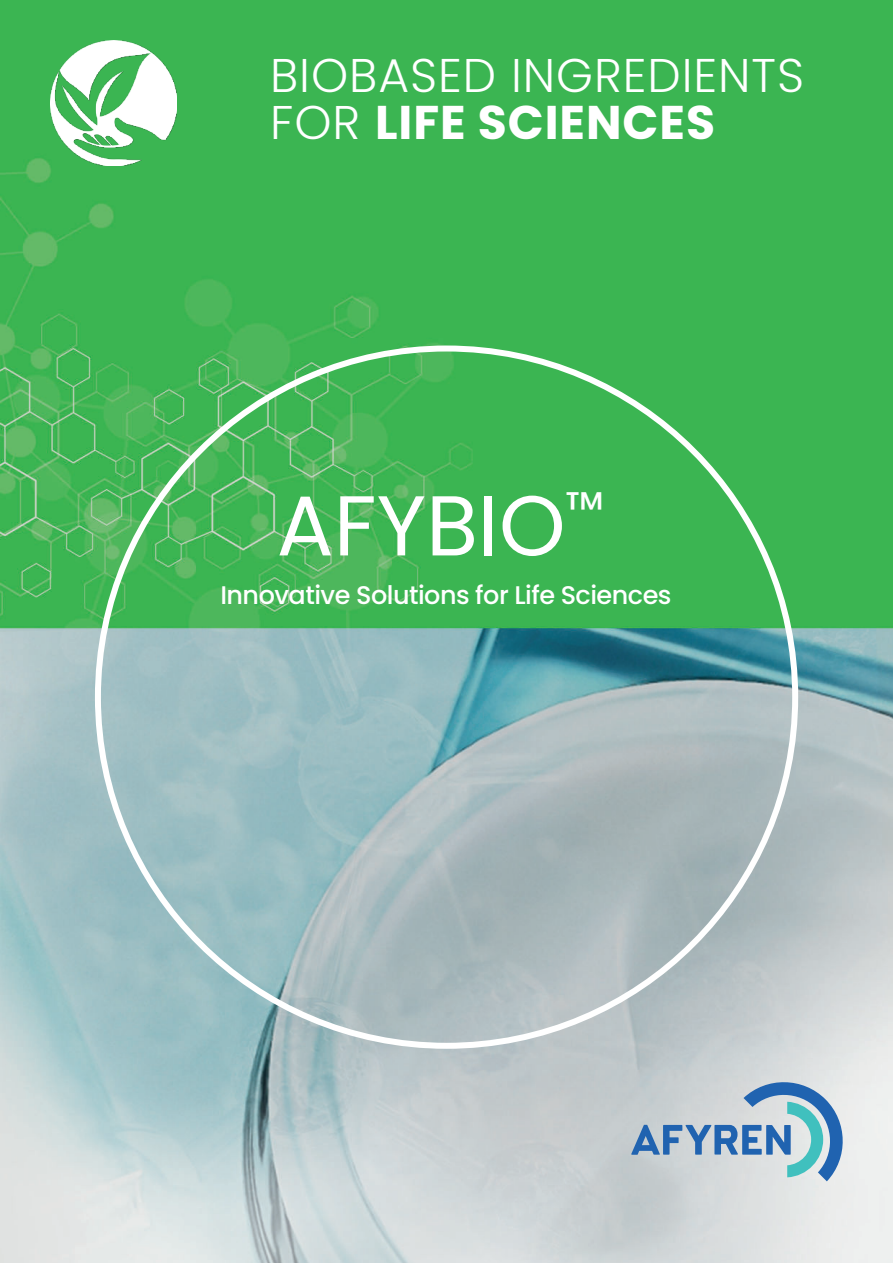
<style>
.page{position:relative;width:893px;height:1263px;background:#fff}
.page>*{position:absolute;margin:0;border:0;box-sizing:border-box;transform-origin:0 0}
.t1{font:84.75px "Poppins";color:#fff}
.t2{font:300 47.25px/46.5px "Poppins";letter-spacing:.02em;color:#fff}
.t3{font:500 25.5px "Poppins";letter-spacing:-.02em;color:#fff}
.s1{font-weight:700}
</style>
<div class="page">
<img style="left:0;top:0;width:893px;height:1263px">
<svg style="left:631px;top:1076px;width:217px;height:105px;background:#aac0d0"></svg>
<img style="left:51px;top:40px;width:125px;height:126px">
<h2 class="t2" style="left:270px;top:53px;width:535px">BIOBASED INGREDIENTS<br>FOR <span class="s1">LIFE SCIENCES</span></h2>
<h1 class="t1" style="left:277px;top:477px;width:329px">AFYBIO<sup>™</sup></h1>
<p class="t3" style="left:220px;top:580px;width:453px">Innovative Solutions for Life Sciences</p>
</div>
